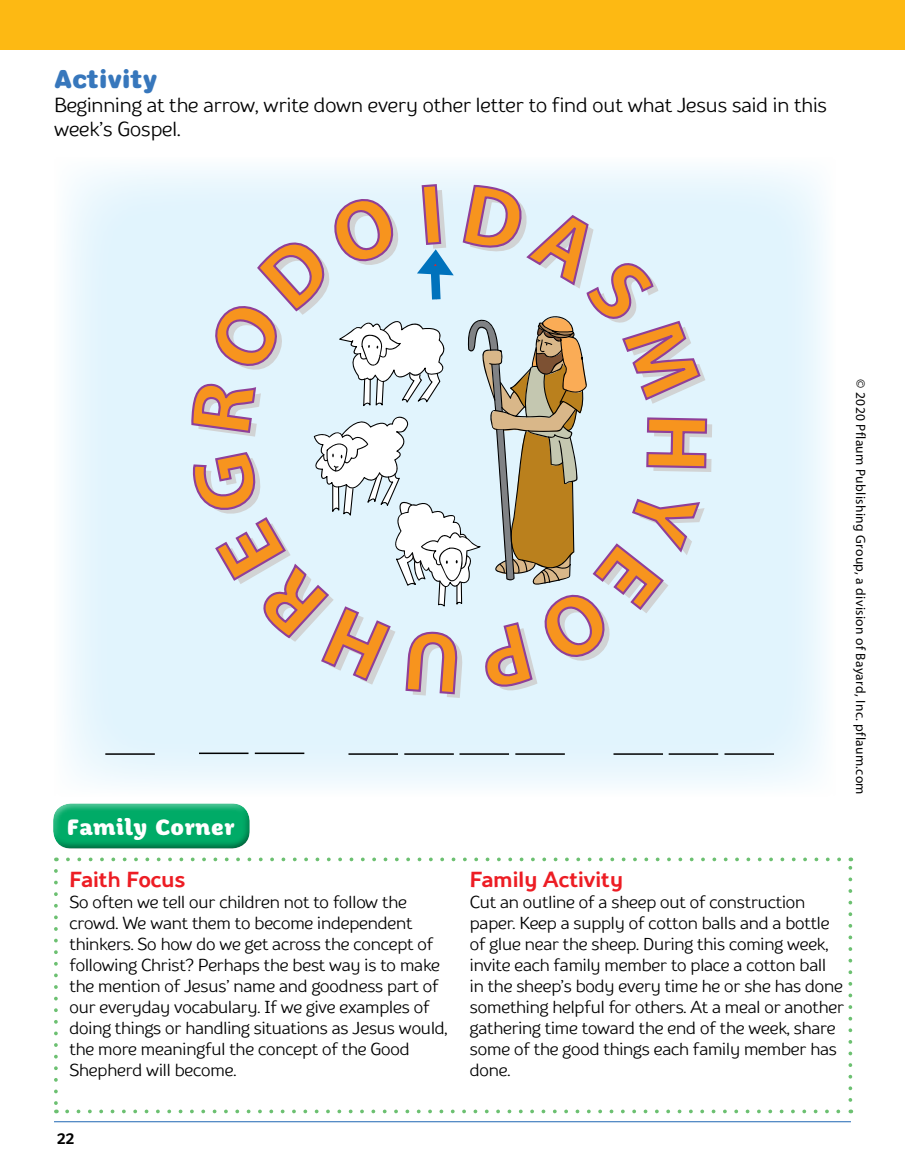
<style>
.page{position:relative;width:905px;height:1175px;background:#fff}
.page>*{position:absolute;margin:0;border:0;box-sizing:border-box;transform-origin:0 0}
.t1{font:24.75px "Swiss 721 BT Black Rounded";letter-spacing:.01em;color:#3777bc}
.t2{font:22.35px "Winniethe Hoop";letter-spacing:.025em;color:#fff}
.t3{font:700 21.75px "TT Souses";letter-spacing:.01em;color:#ed1d24}
.t4{font:20.25px/24px "TT Souses";color:#000}
.t5{font:17.25px/21px "TT Souses";letter-spacing:-.005em;color:#000}
.t6{font:700 15px "TT Souses";color:#000}
.t7{font:13.5px "Myriad Pro";letter-spacing:.025em;color:#000}
</style>
<div class="page">
<hr style="left:54px;top:1121px;width:796px;height:1px;background:#3777bc">
<svg style="left:67px;top:1109px;width:774px;height:4px"></svg>
<svg style="left:54px;top:871px;width:4px;height:242px"></svg>
<svg style="left:848px;top:857px;width:4px;height:243px"></svg>
<svg style="left:56px;top:857px;width:783px;height:4px"></svg>
<svg style="left:65px;top:168px;width:760px;height:617px;background:#e4f4fc"></svg>
<div style="left:44px;top:802px;width:207px;height:40px;background:#fff;opacity:.54"></div>
<div style="left:50px;top:806px;width:208px;height:43px;background:#000;opacity:.45"></div>
<div style="left:0;top:0;width:904px;height:49px;background:#fdb913"></div>
<svg style="left:190px;top:183px;width:522px;height:515px;background:#d9d8d3"></svg>
<hr style="left:105px;top:753px;width:50px;height:1px;background:#000">
<hr style="left:199px;top:752px;width:49px;height:2px;background:#000">
<hr style="left:255px;top:752px;width:49px;height:2px;background:#000">
<hr style="left:348px;top:753px;width:50px;height:1px;background:#000">
<hr style="left:459px;top:753px;width:50px;height:1px;background:#000">
<hr style="left:404px;top:753px;width:50px;height:1px;background:#000">
<hr style="left:515px;top:753px;width:50px;height:1px;background:#000">
<hr style="left:668px;top:753px;width:50px;height:1px;background:#000">
<hr style="left:613px;top:753px;width:50px;height:1px;background:#000">
<hr style="left:724px;top:753px;width:50px;height:1px;background:#000">
<h1 class="t1" style="left:54px;top:64px;width:105px">Activity</h1>
<p class="t4" style="left:54px;top:92px;width:774px">Beginning at the arrow, write down every other letter to find out what Jesus said in this week’s Gospel.</p>
<p class="t2" style="left:67px;top:812px;width:168px">Family Corner</p>
<p class="t3" style="left:69px;top:864px;width:117px">Faith Focus</p>
<p class="t5" style="left:69px;top:891px;width:379px">So often we tell our children not to follow the crowd. We want them to become independent thinkers. So how do we get across the concept of following Christ? Perhaps the best way is to make the mention of Jesus’ name and goodness part of our everyday vocabulary. If we give examples of doing things or handling situations as Jesus would, the more meaningful the concept of the Good Shepherd will become.</p>
<p class="t6" style="left:57px;top:1128px;width:18px">22</p>
<p class="t7" style="left:869px;top:379px;width:417px;rotate:90deg">© 2020 Pflaum Publishing Group, a division of Bayard, Inc. pflaum.com</p>
<p class="t3" style="left:470px;top:864px;width:154px">Family Activity</p>
<p class="t5" style="left:470px;top:891px;width:375px">Cut an outline of a sheep out of construction paper. Keep a supply of cotton balls and a bottle of glue near the sheep. During this coming week, invite each family member to place a cotton ball in the sheep’s body every time he or she has done something helpful for others. At a meal or another gathering time toward the end of the week, share some of the good things each family member has done.</p>
</div>
